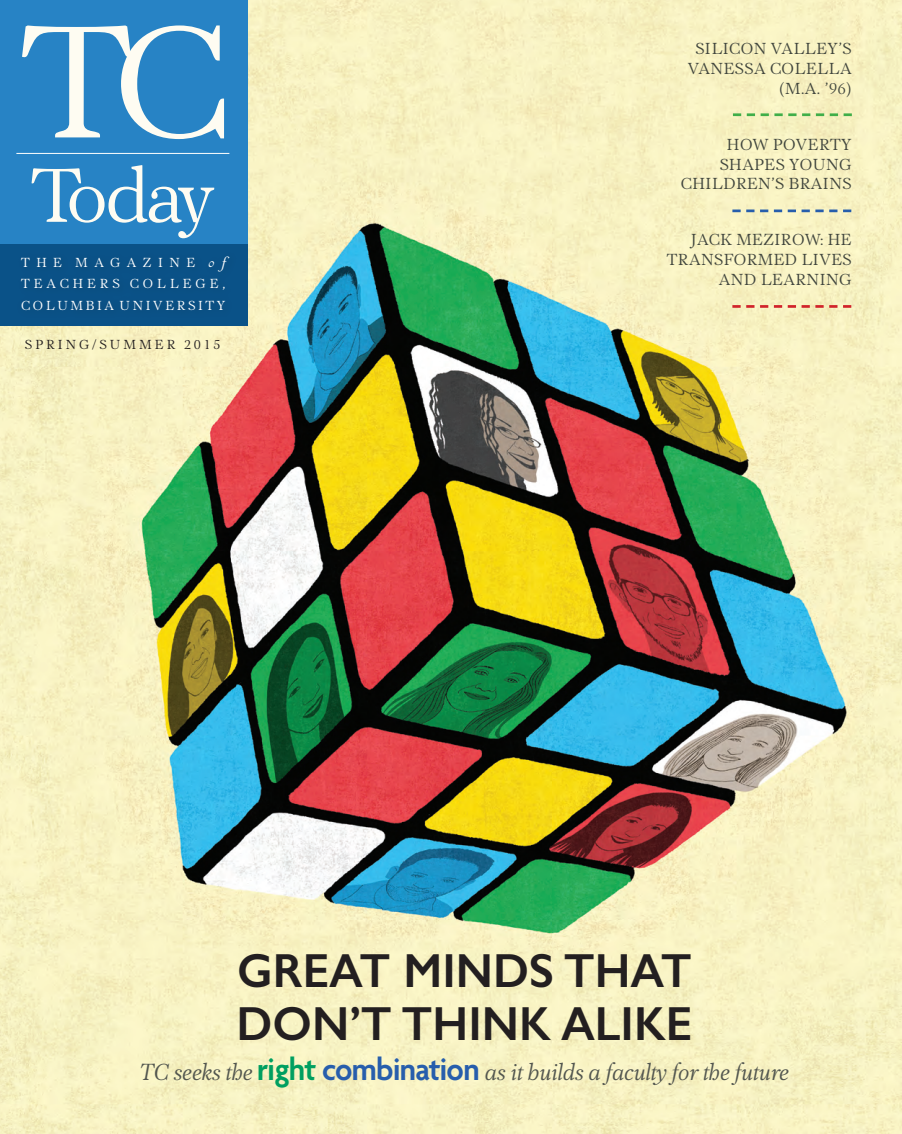
<style>
.page{position:relative;width:902px;height:1134px;background:#fff}
.page>*{position:absolute;margin:0;border:0;box-sizing:border-box;transform-origin:0 0}
.t1{font:163.8px "PF Regal Text Pro Regular A";color:#fefcf2;scale:1.05 1}
.t2{font:78.3px "PF Regal Text Pro Regular A";letter-spacing:-.04em;color:#fefcf2}
.t3{font:600 48px "Gill Sans";color:#231f20}
.t4{font:24px "PF Regal Text Pro Regular A Italic";letter-spacing:-.005em;color:#52564f}
.t5{font:16.5px "PF Regal Text Pro Regular A";letter-spacing:.025em;color:#40453d}
.t6{font:13.5px "PF Regal Text Pro Regular A";letter-spacing:.19em;color:#fff}
.t7{font:13.5px "PF Regal Text Pro Regular A";letter-spacing:.22em;color:#231f20}
.t8{font:13.5px "PF Regal Text Pro Regular A";letter-spacing:.29em;color:#fff}
.t9{font:13.5px "PF Regal Text Pro Regular A";letter-spacing:.48em;color:#fff}
.s1{font-family:"Pastonchi";font-style:italic;font-size:16.2px}
.s2{font-family:"Agenda";font-weight:600;font-size:33px;color:#009f60}
.s3{font-family:"Agenda";font-weight:600;font-size:33px;color:#275eac}
</style>
<div class="page">
<img style="left:0;top:0;width:901px;height:1134px">
<div style="left:0;top:0;width:247px;height:247px;background:#2783c5"></div>
<hr style="left:16px;top:153px;width:213px;height:1px;background:#fff">
<div style="left:0;top:244px;width:247px;height:81px;background:#0a5288"></div>
<svg style="left:732px;top:113px;width:119px;height:3px"></svg>
<svg style="left:732px;top:305px;width:118px;height:3px"></svg>
<svg style="left:732px;top:210px;width:118px;height:2px"></svg>
<p class="t1" style="left:21px;top:-11px;width:200px">TC</p>
<p class="t2" style="left:31px;top:151px;width:185px">Today</p>
<p class="t9" style="left:21px;top:254px;width:206px">THE MAGAZINE <span class="s1">of</span></p>
<p class="t8" style="left:21px;top:276px;width:206px">TEACHERS COLLEGE,</p>
<p class="t6" style="left:21px;top:298px;width:205px">COLUMBIA UNIVERSITY</p>
<p class="t7" style="left:25px;top:337px;width:197px">SPRING/SUMMER 2015</p>
<p class="t5" style="left:695px;top:39px;width:158px">SILICON VALLEY’S</p>
<p class="t5" style="left:687px;top:59px;width:165px">VANESSA COLELLA</p>
<p class="t5" style="left:778px;top:79px;width:74px">(M.A. ’96)</p>
<p class="t5" style="left:726px;top:135px;width:126px">HOW POVERTY</p>
<p class="t5" style="left:719px;top:155px;width:133px">SHAPES YOUNG</p>
<p class="t5" style="left:680px;top:174px;width:172px">CHILDREN’S BRAINS</p>
<p class="t5" style="left:690px;top:230px;width:162px">JACK MEZIROW: HE</p>
<p class="t5" style="left:666px;top:250px;width:186px">TRANSFORMED LIVES</p>
<p class="t5" style="left:718px;top:270px;width:134px">AND LEARNING</p>
<p class="t3" style="left:237px;top:942px;width:456px">GREAT MINDS THAT</p>
<p class="t3" style="left:236px;top:995px;width:457px">DON’T THINK ALIKE</p>
<p class="t4" style="left:140px;top:1058px;width:650px">TC seeks the <span class="s2">right</span> <span class="s3">combination</span> as it builds a faculty for the future</p>
</div>
